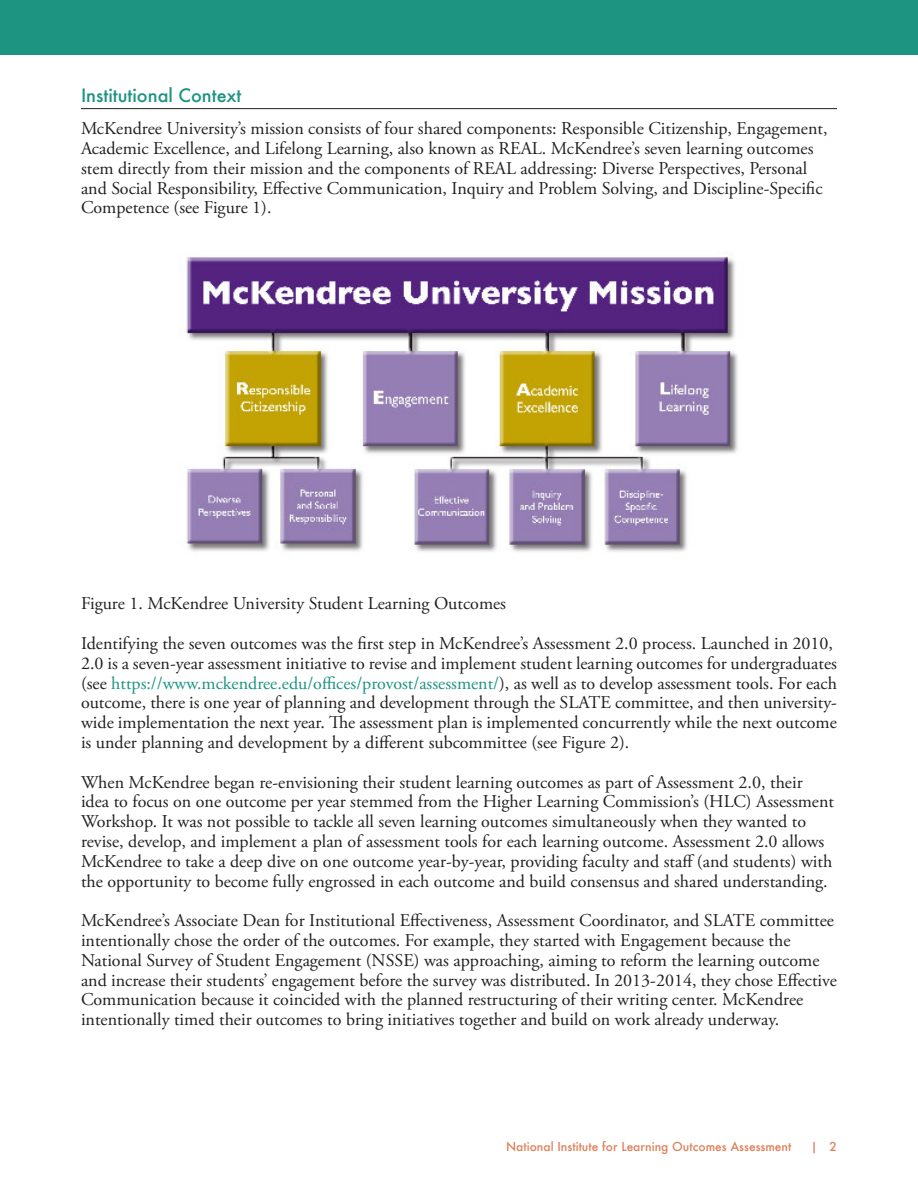
<style>
.page{position:relative;width:918px;height:1188px;background:#fff}
.page>*{position:absolute;margin:0;border:0;box-sizing:border-box;transform-origin:0 0}
.t1{font:18px "Adobe Garamond Pro";color:#231f20}
.t2{font:18px "Adobe Garamond Pro";color:#1d9382}
.head_1{font:500 18px "Futura";color:#1d9382}
.t3{font:500 12px "Futura";color:#df815b}
.s1{color:#231f20}
</style>
<div class="page">
<hr style="left:81px;top:108px;width:756px;height:1px;background:#231f20">
<div style="left:0;top:0;width:918px;height:54px;background:#1d9382"></div>
<img style="left:186px;top:255px;width:552px;height:297px">
<p class="head_1" style="left:81px;top:83px;width:162px">Institutional Context</p>
<p class="t1" style="left:81px;top:118px;width:748px">McKendree University’s mission consists of four shared components: Responsible Citizenship, Engagement,</p>
<p class="t1" style="left:81px;top:138px;width:734px">Academic Excellence, and Lifelong Learning, also known as REAL. McKendree’s seven learning outcomes</p>
<p class="t1" style="left:81px;top:157px;width:728px">stem directly from their mission and the components of REAL addressing: Diverse Perspectives, Personal</p>
<p class="t1" style="left:81px;top:177px;width:743px">and Social Responsibility, Effective Communication, Inquiry and Problem Solving, and Discipline-Specific</p>
<p class="t1" style="left:81px;top:197px;width:192px">Competence (see Figure 1).</p>
<p class="t1" style="left:81px;top:593px;width:427px">Figure 1. McKendree University Student Learning Outcomes</p>
<p class="t1" style="left:81px;top:633px;width:754px">Identifying the seven outcomes was the first step in McKendree’s Assessment 2.0 process. Launched in 2010,</p>
<p class="t1" style="left:81px;top:652px;width:757px">2.0 is a seven-year assessment initiative to revise and implement student learning outcomes for undergraduates</p>
<p class="t2" style="left:81px;top:672px;width:757px"><span class="s1">(see</span> https://www.mckendree.edu/offices/provost/assessment/<span class="s1">), as well as to develop assessment tools. For each</span></p>
<p class="t1" style="left:81px;top:692px;width:758px">outcome, there is one year of planning and development through the SLATE committee, and then university-</p>
<p class="t1" style="left:81px;top:712px;width:757px">wide implementation the next year. The assessment plan is implemented concurrently while the next outcome</p>
<p class="t1" style="left:81px;top:732px;width:550px">is under planning and development by a different subcommittee (see Figure 2).</p>
<p class="t1" style="left:81px;top:771px;width:723px">When McKendree began re-envisioning their student learning outcomes as part of Assessment 2.0, their</p>
<p class="t1" style="left:81px;top:791px;width:755px">idea to focus on one outcome per year stemmed from the Higher Learning Commission’s (HLC) Assessment</p>
<p class="t1" style="left:81px;top:811px;width:727px">Workshop. It was not possible to tackle all seven learning outcomes simultaneously when they wanted to</p>
<p class="t1" style="left:81px;top:831px;width:745px">revise, develop, and implement a plan of assessment tools for each learning outcome. Assessment 2.0 allows</p>
<p class="t1" style="left:81px;top:850px;width:753px">McKendree to take a deep dive on one outcome year-by-year, providing faculty and staff (and students) with</p>
<p class="t1" style="left:81px;top:870px;width:748px">the opportunity to become fully engrossed in each outcome and build consensus and shared understanding.</p>
<p class="t1" style="left:81px;top:910px;width:754px">McKendree’s Associate Dean for Institutional Effectiveness, Assessment Coordinator, and SLATE committee</p>
<p class="t1" style="left:81px;top:930px;width:711px">intentionally chose the order of the outcomes. For example, they started with Engagement because the</p>
<p class="t1" style="left:81px;top:949px;width:740px">National Survey of Student Engagement (NSSE) was approaching, aiming to reform the learning outcome</p>
<p class="t1" style="left:81px;top:969px;width:758px">and increase their students’ engagement before the survey was distributed. In 2013-2014, they chose Effective</p>
<p class="t1" style="left:81px;top:989px;width:724px">Communication because it coincided with the planned restructuring of their writing center. McKendree</p>
<p class="t1" style="left:81px;top:1009px;width:700px">intentionally timed their outcomes to bring initiatives together and build on work already underway.</p>
<p class="t3" style="left:506px;top:1139px;width:287px">National Institute for Learning Outcomes Assessment</p>
<p class="t3" style="left:811px;top:1139px;width:28px">| 2</p>
</div>
